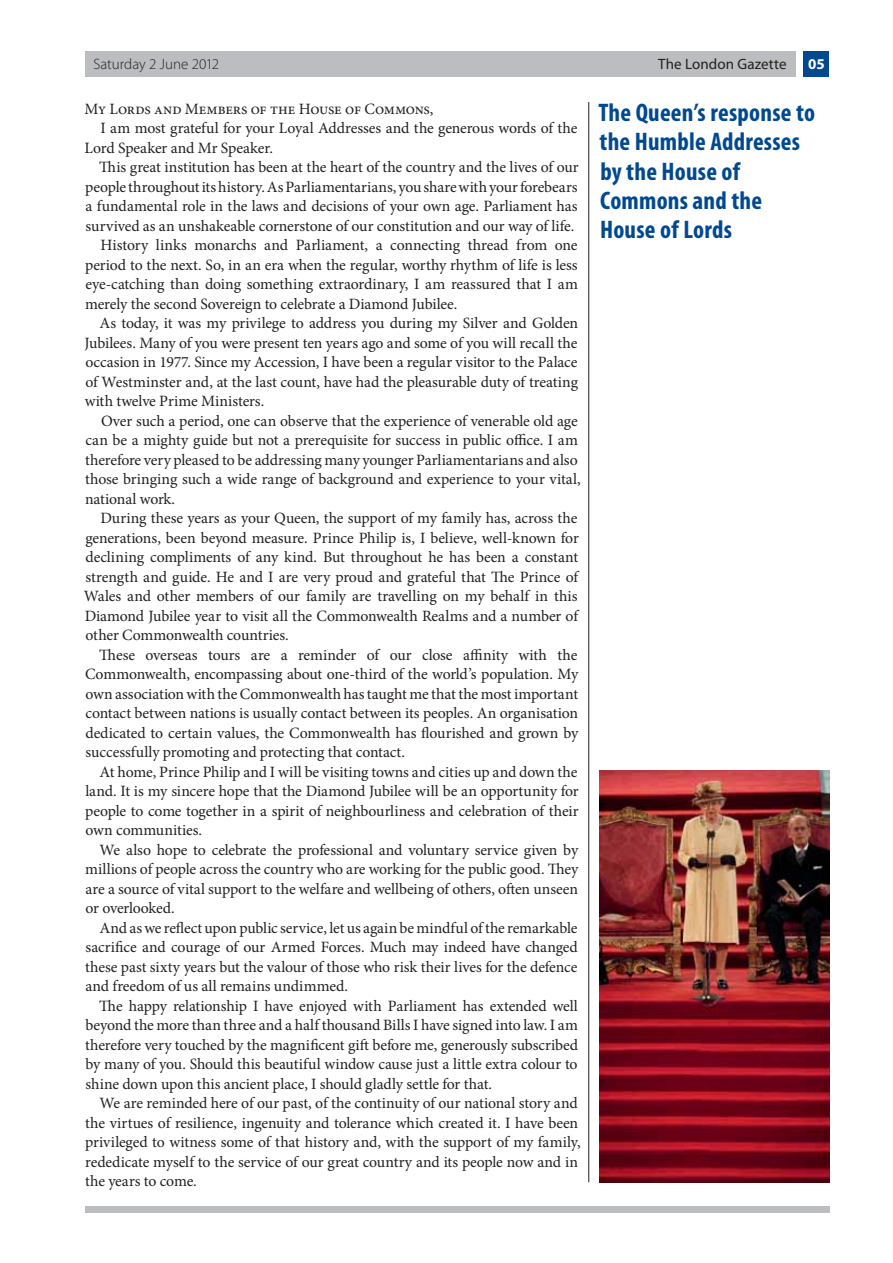
<style>
.page{position:relative;width:893px;height:1263px;background:#fff}
.page>*{position:absolute;margin:0;border:0;box-sizing:border-box;transform-origin:0 0}
.t1{font:700 condensed 25.5px/29.2px "Myriad Pro";letter-spacing:.01em;color:#004990}
.t2{font:15.75px "Minion Pro";letter-spacing:-.01em;color:#231f20}
.t3{font:300 15px "Myriad Pro";color:#231f20}
.t4{font:15px "Myriad Pro";letter-spacing:.005em;color:#231f20}
.t5{font:700 15px "Myriad Pro";color:#fff}
</style>
<div class="page">
<hr style="left:588px;top:102px;width:1px;height:1080px;background:#231f20">
<div style="left:85px;top:51px;width:710px;height:26px;background:#bbbdc0"></div>
<div style="left:85px;top:1206px;width:744px;height:7px;background:#bbbdc0"></div>
<div style="left:804px;top:51px;width:25px;height:26px;background:#004990"></div>
<img style="left:600px;top:771px;width:229px;height:411px">
<p class="t3" style="left:94px;top:55px;width:127px">Saturday 2 June 2012</p>
<p class="t4" style="left:658px;top:59px;width:130px">The London Gazette</p>
<p class="t5" style="left:808px;top:55px;width:18px">05</p>
<p class="t2" style="left:85px;top:102px;width:350px">My Lords and Members of the House of Commons,</p>
<p class="t2" style="left:101px;top:122px;width:478px">I am most grateful for your Loyal Addresses and the generous words of the</p>
<p class="t2" style="left:85px;top:141px;width:190px">Lord Speaker and Mr Speaker.</p>
<p class="t2" style="left:99px;top:161px;width:481px">This great institution has been at the heart of the country and the lives of our</p>
<p class="t2" style="left:85px;top:180px;width:494px">people throughout its history. As Parliamentarians, you share with your forebears</p>
<p class="t2" style="left:86px;top:200px;width:494px">a fundamental role in the laws and decisions of your own age. Parliament has</p>
<p class="t2" style="left:86px;top:219px;width:490px">survived as an unshakeable cornerstone of our constitution and our way of life.</p>
<p class="t2" style="left:101px;top:239px;width:478px">History links monarchs and Parliament, a connecting thread from one</p>
<p class="t2" style="left:85px;top:258px;width:494px">period to the next. So, in an era when the regular, worthy rhythm of life is less</p>
<p class="t2" style="left:86px;top:278px;width:494px">eye-catching than doing something extraordinary, I am reassured that I am</p>
<p class="t2" style="left:85px;top:297px;width:374px">merely the second Sovereign to celebrate a Diamond Jubilee.</p>
<p class="t2" style="left:99px;top:317px;width:480px">As today, it was my privilege to address you during my Silver and Golden</p>
<p class="t2" style="left:85px;top:336px;width:494px">Jubilees. Many of you were present ten years ago and some of you will recall the</p>
<p class="t2" style="left:86px;top:356px;width:494px">occasion in 1977. Since my Accession, I have been a regular visitor to the Palace</p>
<p class="t2" style="left:86px;top:375px;width:494px">of Westminster and, at the last count, have had the pleasurable duty of treating</p>
<p class="t2" style="left:85px;top:395px;width:181px">with twelve Prime Ministers.</p>
<p class="t2" style="left:101px;top:414px;width:478px">Over such a period, one can observe that the experience of venerable old age</p>
<p class="t2" style="left:86px;top:434px;width:494px">can be a mighty guide but not a prerequisite for success in public office. I am</p>
<p class="t2" style="left:85px;top:453px;width:494px">therefore very pleased to be addressing many younger Parliamentarians and also</p>
<p class="t2" style="left:85px;top:473px;width:497px">those bringing such a wide range of background and experience to your vital,</p>
<p class="t2" style="left:85px;top:492px;width:92px">national work.</p>
<p class="t2" style="left:100px;top:512px;width:478px">During these years as your Queen, the support of my family has, across the</p>
<p class="t2" style="left:85px;top:531px;width:495px">generations, been beyond measure. Prince Philip is, I believe, well-known for</p>
<p class="t2" style="left:86px;top:551px;width:494px">declining compliments of any kind. But throughout he has been a constant</p>
<p class="t2" style="left:86px;top:570px;width:495px">strength and guide. He and I are very proud and grateful that The Prince of</p>
<p class="t2" style="left:84px;top:590px;width:495px">Wales and other members of our family are travelling on my behalf in this</p>
<p class="t2" style="left:85px;top:609px;width:496px">Diamond Jubilee year to visit all the Commonwealth Realms and a number of</p>
<p class="t2" style="left:86px;top:629px;width:205px">other Commonwealth countries.</p>
<p class="t2" style="left:99px;top:648px;width:480px">These overseas tours are a reminder of our close affinity with the</p>
<p class="t2" style="left:85px;top:668px;width:495px">Commonwealth, encompassing about one-third of the world’s population. My</p>
<p class="t2" style="left:86px;top:687px;width:494px">own association with the Commonwealth has taught me that the most important</p>
<p class="t2" style="left:86px;top:707px;width:494px">contact between nations is usually contact between its peoples. An organisation</p>
<p class="t2" style="left:86px;top:726px;width:495px">dedicated to certain values, the Commonwealth has flourished and grown by</p>
<p class="t2" style="left:86px;top:746px;width:321px">successfully promoting and protecting that contact.</p>
<p class="t2" style="left:99px;top:765px;width:479px">At home, Prince Philip and I will be visiting towns and cities up and down the</p>
<p class="t2" style="left:85px;top:785px;width:495px">land. It is my sincere hope that the Diamond Jubilee will be an opportunity for</p>
<p class="t2" style="left:85px;top:804px;width:495px">people to come together in a spirit of neighbourliness and celebration of their</p>
<p class="t2" style="left:86px;top:824px;width:118px">own communities.</p>
<p class="t2" style="left:99px;top:843px;width:480px">We also hope to celebrate the professional and voluntary service given by</p>
<p class="t2" style="left:85px;top:863px;width:495px">millions of people across the country who are working for the public good. They</p>
<p class="t2" style="left:86px;top:882px;width:494px">are a source of vital support to the welfare and wellbeing of others, often unseen</p>
<p class="t2" style="left:86px;top:902px;width:91px">or overlooked.</p>
<p class="t2" style="left:99px;top:921px;width:480px">And as we reflect upon public service, let us again be mindful of the remarkable</p>
<p class="t2" style="left:86px;top:941px;width:494px">sacrifice and courage of our Armed Forces. Much may indeed have changed</p>
<p class="t2" style="left:85px;top:960px;width:494px">these past sixty years but the valour of those who risk their lives for the defence</p>
<p class="t2" style="left:85px;top:980px;width:264px">and freedom of us all remains undimmed.</p>
<p class="t2" style="left:99px;top:999px;width:480px">The happy relationship I have enjoyed with Parliament has extended well</p>
<p class="t2" style="left:85px;top:1019px;width:494px">beyond the more than three and a half thousand Bills I have signed into law. I am</p>
<p class="t2" style="left:85px;top:1038px;width:494px">therefore very touched by the magnificent gift before me, generously subscribed</p>
<p class="t2" style="left:85px;top:1058px;width:494px">by many of you. Should this beautiful window cause just a little extra colour to</p>
<p class="t2" style="left:86px;top:1077px;width:408px">shine down upon this ancient place, I should gladly settle for that.</p>
<p class="t2" style="left:99px;top:1097px;width:480px">We are reminded here of our past, of the continuity of our national story and</p>
<p class="t2" style="left:85px;top:1116px;width:494px">the virtues of resilience, ingenuity and tolerance which created it. I have been</p>
<p class="t2" style="left:85px;top:1136px;width:497px">privileged to witness some of that history and, with the support of my family,</p>
<p class="t2" style="left:85px;top:1155px;width:494px">rededicate myself to the service of our great country and its people now and in</p>
<p class="t2" style="left:85px;top:1175px;width:113px">the years to come.</p>
<h1 class="t1" style="left:598px;top:101px;width:218px">The Queen’s response to the Humble Addresses by the House of<br>Commons and the<br>House of Lords</h1>
</div>
